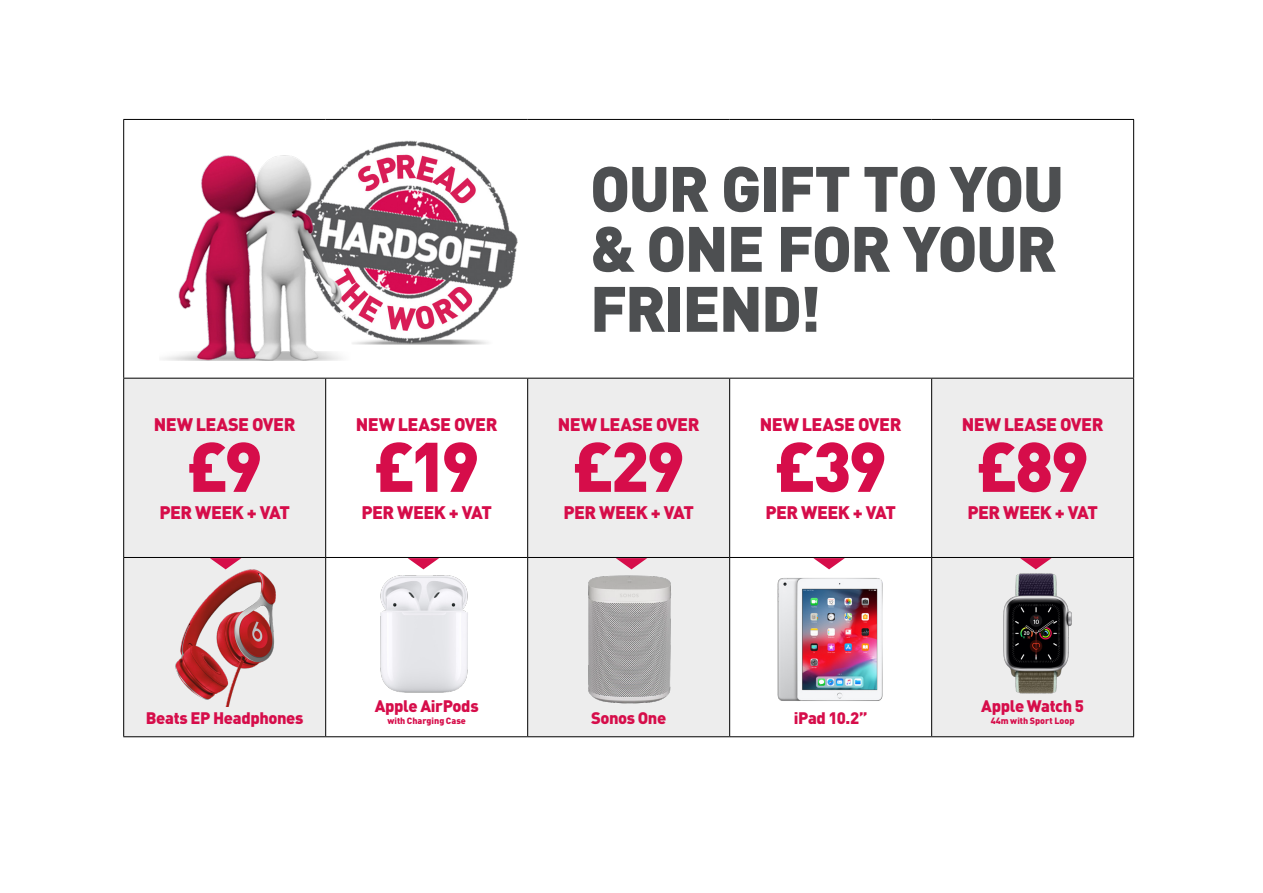
<style>
.page{position:relative;width:1263px;height:893px;background:#fff}
.page>*{position:absolute;margin:0;border:0;box-sizing:border-box;transform-origin:0 0}
.t1{font:900 69px "DIN";letter-spacing:-.04em;color:#d60d4a}
.t2{font:900 63px/60px "DIN";letter-spacing:-.03em;color:#4d4f51;text-align:justify}
.t3{font:900 18px "DIN";letter-spacing:-.03em;color:#d60d4a}
.t4{font:900 16.5px "DIN";letter-spacing:-.025em;color:#d60d4a}
.t5{font:900 9px "DIN";color:#d60d4a}
</style>
<div class="page">
<svg style="left:124px;top:379px;width:1009px;height:357px;fill:#ededed"></svg>
<svg style="left:326px;top:558px;width:605px;height:178px"></svg>
<hr style="left:123px;top:119px;width:203px;height:1px;background:#000">
<hr style="left:123px;top:120px;width:1px;height:258px;background:#000">
<hr style="left:326px;top:119px;width:202px;height:1px;background:#000">
<hr style="left:528px;top:119px;width:202px;height:1px;background:#000">
<hr style="left:730px;top:119px;width:202px;height:1px;background:#000">
<hr style="left:932px;top:119px;width:202px;height:1px;background:#000">
<hr style="left:1133px;top:120px;width:1px;height:258px;background:#000">
<hr style="left:123px;top:378px;width:203px;height:1px;background:#000">
<hr style="left:123px;top:379px;width:1px;height:178px;background:#000">
<hr style="left:326px;top:378px;width:202px;height:1px;background:#000">
<hr style="left:325px;top:379px;width:1px;height:178px;background:#000">
<hr style="left:528px;top:378px;width:202px;height:1px;background:#000">
<hr style="left:527px;top:379px;width:1px;height:178px;background:#000">
<hr style="left:730px;top:378px;width:202px;height:1px;background:#000">
<hr style="left:729px;top:379px;width:1px;height:178px;background:#000">
<hr style="left:932px;top:378px;width:202px;height:1px;background:#000">
<hr style="left:931px;top:379px;width:1px;height:178px;background:#000">
<hr style="left:1133px;top:379px;width:1px;height:178px;background:#000">
<hr style="left:123px;top:557px;width:203px;height:1px;background:#000">
<hr style="left:123px;top:558px;width:1px;height:178px;background:#000">
<hr style="left:326px;top:557px;width:202px;height:1px;background:#000">
<hr style="left:325px;top:558px;width:1px;height:178px;background:#000">
<hr style="left:528px;top:557px;width:202px;height:1px;background:#000">
<hr style="left:527px;top:558px;width:1px;height:178px;background:#000">
<hr style="left:730px;top:557px;width:202px;height:1px;background:#000">
<hr style="left:729px;top:558px;width:1px;height:178px;background:#000">
<hr style="left:932px;top:557px;width:202px;height:1px;background:#000">
<hr style="left:931px;top:558px;width:1px;height:178px;background:#000">
<hr style="left:1133px;top:558px;width:1px;height:178px;background:#000">
<hr style="left:123px;top:736px;width:203px;height:1px;background:#000">
<hr style="left:326px;top:736px;width:202px;height:1px;background:#000">
<hr style="left:528px;top:736px;width:202px;height:1px;background:#000">
<hr style="left:730px;top:736px;width:202px;height:1px;background:#000">
<hr style="left:932px;top:736px;width:202px;height:1px;background:#000">
<img style="left:366px;top:575px;width:115px;height:118px">
<img style="left:977px;top:569px;width:118px;height:128px">
<img style="left:157px;top:568px;width:138px;height:138px">
<svg style="left:210px;top:558px;width:31px;height:11px"></svg>
<svg style="left:408px;top:558px;width:31px;height:11px"></svg>
<svg style="left:616px;top:558px;width:31px;height:11px"></svg>
<svg style="left:813px;top:558px;width:32px;height:11px"></svg>
<svg style="left:1020px;top:558px;width:31px;height:11px"></svg>
<img style="left:552px;top:571px;width:155px;height:135px">
<img style="left:777px;top:577px;width:106px;height:125px">
<img style="left:123px;top:123px;width:395px;height:252px">
<p class="t3" style="left:154px;top:413px;width:143px">NEW LEASE OVER</p>
<h1 class="t1" style="left:187px;top:421px;width:77px">£9</h1>
<p class="t3" style="left:159px;top:501px;width:132px">PER WEEK + VAT</p>
<p class="t3" style="left:356px;top:413px;width:143px">NEW LEASE OVER</p>
<h1 class="t1" style="left:374px;top:421px;width:107px">£19</h1>
<p class="t3" style="left:361px;top:501px;width:132px">PER WEEK + VAT</p>
<h2 class="t2" style="left:590px;top:156px;width:476px">OUR GIFT TO YOU &amp; ONE FOR YOUR FRIEND!</h2>
<p class="t3" style="left:558px;top:413px;width:143px">NEW LEASE OVER</p>
<h1 class="t1" style="left:572px;top:421px;width:114px">£29</h1>
<p class="t3" style="left:563px;top:501px;width:132px">PER WEEK + VAT</p>
<p class="t3" style="left:760px;top:413px;width:143px">NEW LEASE OVER</p>
<h1 class="t1" style="left:774px;top:421px;width:114px">£39</h1>
<p class="t3" style="left:765px;top:501px;width:132px">PER WEEK + VAT</p>
<p class="t3" style="left:962px;top:413px;width:143px">NEW LEASE OVER</p>
<h1 class="t1" style="left:976px;top:421px;width:114px">£89</h1>
<p class="t3" style="left:967px;top:501px;width:132px">PER WEEK + VAT</p>
<p class="t4" style="left:146px;top:707px;width:159px">Beats EP Headphones</p>
<p class="t4" style="left:375px;top:695px;width:106px">Apple AirPods</p>
<p class="t5" style="left:387px;top:715px;width:80px">with Charging Case</p>
<p class="t4" style="left:591px;top:707px;width:77px">Sonos One</p>
<p class="t4" style="left:794px;top:707px;width:75px">iPad 10.2”</p>
<p class="t4" style="left:981px;top:695px;width:104px">Apple Watch 5</p>
<p class="t5" style="left:991px;top:715px;width:85px">44m with Sport Loop</p>
</div>
